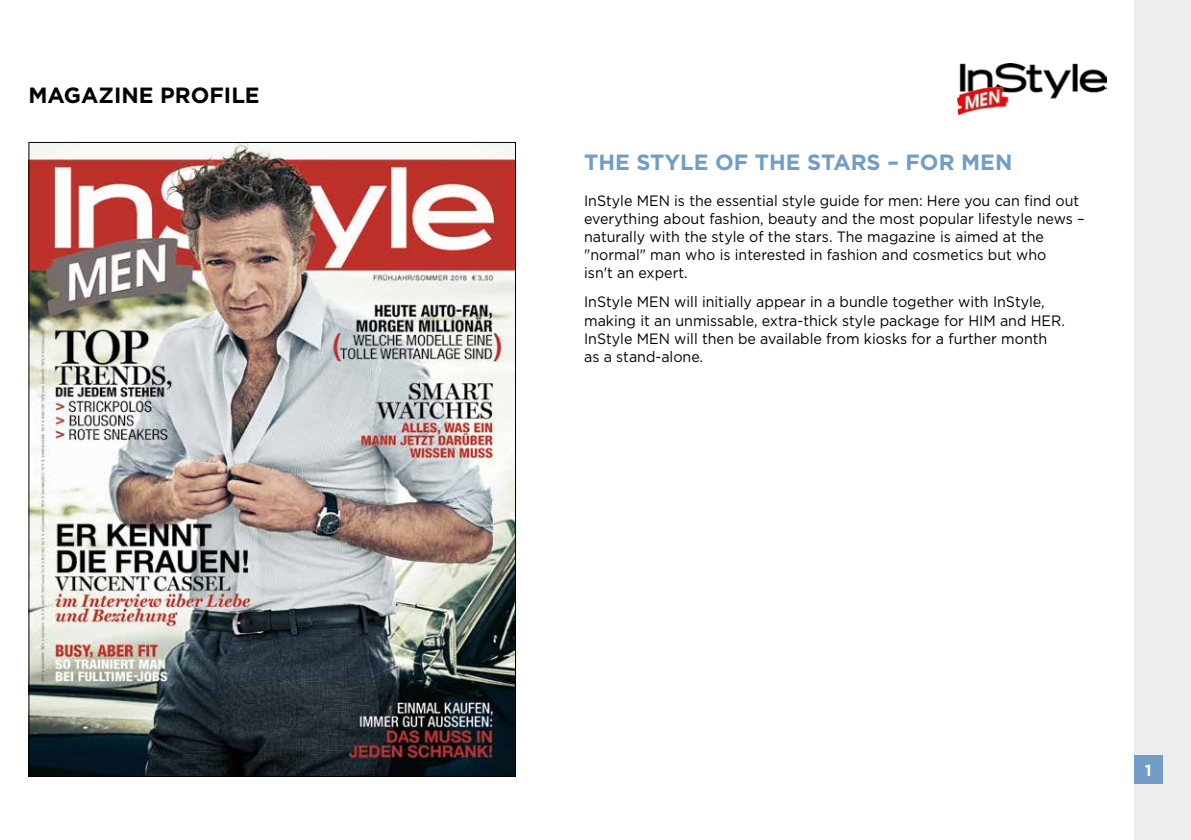
<style>
.page{position:relative;width:1191px;height:840px;background:#fff}
.page>*{position:absolute;margin:0;border:0;box-sizing:border-box;transform-origin:0 0}
.t1{font:700 22px "Gotham";color:#719dc6}
.t2{font:700 22px "Gotham";color:#000}
.t3{font:700 16px "Gotham";color:#fff;scale:.95 1}
.t4{font:15px/18px "Gotham";color:#000;scale:.95 1}
</style>
<div class="page">
<img style="left:957px;top:63px;width:149px;height:51px">
<img style="left:30px;top:144px;width:484px;height:630px">
<div style="left:1134px;top:0;width:57px;height:839px;background:#ededed"></div>
<div style="left:1134px;top:754px;width:28px;height:28px;background:#719dc6"></div>
<h1 class="t2" style="left:28px;top:80px;width:233px">MAGAZINE PROFILE</h1>
<h1 class="t1" style="left:584px;top:147px;width:430px">THE STYLE OF THE STARS – FOR MEN</h1>
<p class="t4" style="left:584px;top:191px;width:528px">InStyle MEN is the essential style guide for men: Here you can find out everything about fashion, beauty and the most popular lifestyle news – naturally with the style of the stars. The magazine is aimed at the "normal" man who is interested in fashion and cosmetics but who<br>isn't an expert.</p>
<p class="t4" style="left:584px;top:293px;width:507px">InStyle MEN will initially appear in a bundle together with InStyle, making it an unmissable, extra-thick style package for HIM and HER.<br>InStyle MEN will then be available from kiosks for a further month as a stand-alone.</p>
<p class="t3" style="left:1145px;top:759px;width:8px">1</p>
</div>
